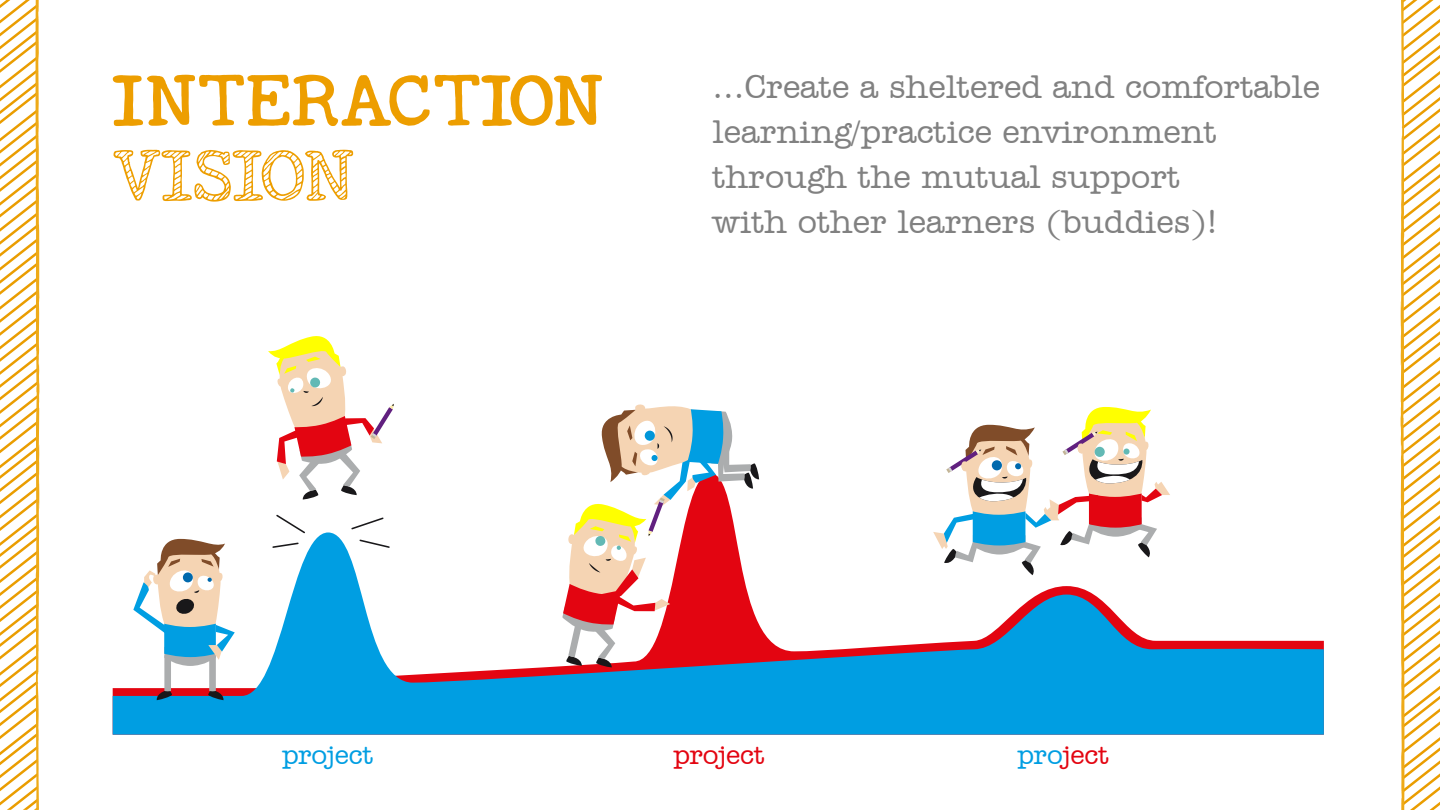
<style>
.page{position:relative;width:1440px;height:810px;background:#fff}
.page>*{position:absolute;margin:0;border:0;box-sizing:border-box;transform-origin:0 0}
.t1{font:52.5px "KG Nextto Me Solid";color:#ed9e00}
.t2{font:52.5px "KG Nextto Me Sketched";color:#ed9e00}
.t3{font:500 33.75px/45px "Amer Typewriter IT Cby BT";color:#818181}
.t4{font:500 27.6px "Amer Typewriter IT Cby BT";letter-spacing:-.015em;color:#e30511}
.t5{font:500 27.6px "Amer Typewriter IT Cby BT";letter-spacing:-.015em;color:#009ee2}
.s1{color:#009ee2}
</style>
<div class="page">
<svg style="left:276px;top:514px;width:29px;height:18px"></svg>
<svg style="left:351px;top:517px;width:33px;height:13px"></svg>
<svg style="left:945px;top:407px;width:225px;height:125px"></svg>
<svg style="left:268px;top:336px;width:126px;height:164px"></svg>
<svg style="left:113px;top:532px;width:1211px;height:203px"></svg>
<svg style="left:562px;top:404px;width:197px;height:263px"></svg>
<svg style="left:133px;top:539px;width:102px;height:161px"></svg>
<svg style="left:1400px;top:0;width:40px;height:810px"></svg>
<svg style="left:0;top:0;width:40px;height:810px"></svg>
<h1 class="t1" style="left:113px;top:62px;width:493px">INTERACTION</h1>
<h1 class="t2" style="left:113px;top:137px;width:244px">VISION</h1>
<p class="t3" style="left:713px;top:63px;width:609px">...Create a sheltered and comfortable learning/practice environment through the mutual support<br>with other learners (buddies)!</p>
<p class="t5" style="left:282px;top:738px;width:93px">project</p>
<p class="t4" style="left:673px;top:738px;width:93px">project</p>
<p class="t4" style="left:1018px;top:738px;width:93px"><span class="s1">pro</span>ject</p>
</div>
